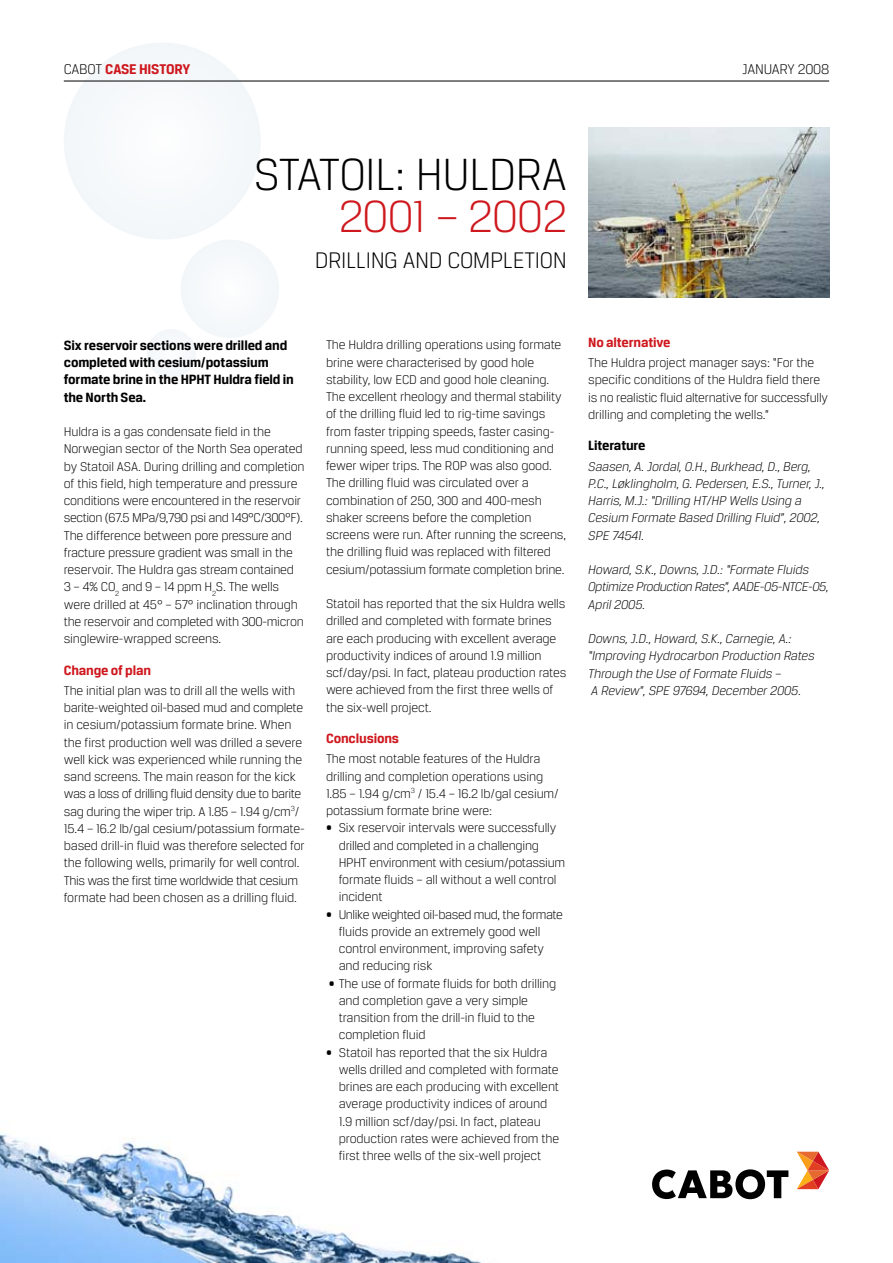
<style>
.page{position:relative;width:893px;height:1263px;background:#fff}
.page>*{position:absolute;margin:0;border:0;box-sizing:border-box;transform-origin:0 0}
.t1{font:300 48px "Breuer Text";letter-spacing:-.015em;color:#000}
.t2{font:300 48px "Breuer Text";letter-spacing:-.015em;color:#ce181e}
.t3{font:300 24px "Breuer Text";letter-spacing:-.015em;color:#000}
.t4{font:700 15px "Breuer Text";letter-spacing:-.015em;color:#ce181e}
.t5{font:300 15px "Breuer Text";letter-spacing:-.015em;color:#000}
.t6{font:700 14.25px/17.2px "Breuer Text";letter-spacing:-.01em;color:#000}
.t7{font:700 14.25px "Breuer Text";letter-spacing:-.01em;color:#ce181e}
.t8{font:300 13.5px/17.2px "Breuer Text";letter-spacing:-.01em;color:#000}
.t9{font:italic 300 13.5px/17.2px "Breuer Text";letter-spacing:-.01em;color:#000}
.t10{font:italic 300 13.5px/17.2px "Breuer Text";letter-spacing:-.03em;color:#000}
.s1{font-weight:300;color:#000}
</style>
<div class="page">
<div style="left:64px;top:43px;width:197px;height:197px;background:#f5f8fa;border-radius:50%"></div>
<div style="left:181px;top:240px;width:98px;height:98px;background:#f5f8fa;border-radius:50%"></div>
<div style="left:147px;top:329px;width:49px;height:49px;background:#f5f9fa;border-radius:50%"></div>
<img style="left:0;top:1132px;width:667px;height:131px">
<svg style="left:797px;top:1152px;width:32px;height:37px"></svg>
<svg style="left:652px;top:1169px;width:136px;height:30px"></svg>
<img style="left:588px;top:128px;width:241px;height:170px">
<hr style="left:64px;top:81px;width:765px;height:1px;background:#000">
<p class="t4" style="left:64px;top:61px;width:128px"><span class="s1">Cabot</span> Case history</p>
<p class="t5" style="left:742px;top:61px;width:88px">January 2008</p>
<h1 class="t1" style="left:254px;top:149px;width:315px">STATOIL: HULDRA</h1>
<h1 class="t2" style="left:339px;top:191px;width:230px">2001 – 2002</h1>
<h2 class="t3" style="left:315px;top:247px;width:23px">Drilli</h2>
<h2 class="t3" style="left:371px;top:247px;width:198px">ng and completion</h2>
<p class="t6" style="left:64px;top:336px;width:232px">Six reservoir sections were drilled and completed with cesium/potassium formate brine in the HPHT Huldra field in the North Sea.</p>
<p class="t8" style="left:64px;top:423px;width:242px">Huldra is a gas condensate field in the Norwegian sector of the North Sea operated by Statoil ASA. During drilling and completion of this field, high temperature and pressure conditions were encountered in the reservoir section (67.5 MPa/9,790 psi and 149°C/300°F).<br>The difference between pore pressure and fracture pressure gradient was small in the reservoir. The Huldra gas stream contained<br>3 – 4% CO<sub>2</sub> and 9 – 14 ppm H<sub>2</sub>S. The wells were drilled at 45° – 57° inclination through the reservoir and completed with 300-micron singlewire-wrapped screens.</p>
<p class="t7" style="left:64px;top:662px;width:89px">Change of plan</p>
<p class="t8" style="left:64px;top:682px;width:242px">The initial plan was to drill all the wells with barite-weighted oil-based mud and complete in cesium/potassium formate brine. When the first production well was drilled a severe well kick was experienced while running the sand screens. The main reason for the kick was a loss of drilling fluid density due to barite sag during the wiper trip. A 1.85 – 1.94 g/cm<sup>3</sup>/ 15.4 – 16.2 lb/gal cesium/potassium formate&shy;based drill-in fluid was therefore selected for the following wells, primarily for well control.<br>This was the first time worldwide that cesium formate had been chosen as a drilling fluid.</p>
<p class="t8" style="left:326px;top:336px;width:242px">The Huldra drilling operations using formate brine were characterised by good hole stability, low ECD and good hole cleaning.<br>The excellent rheology and thermal stability of the drilling fluid led to rig-time savings from faster tripping speeds, faster casing&shy;running speed, less mud conditioning and fewer wiper trips. The ROP was also good.<br>The drilling fluid was circulated over a combination of 250, 300 and 400-mesh shaker screens before the completion screens were run. After running the screens, the drilling fluid was replaced with filtered cesium/potassium formate completion brine.</p>
<p class="t8" style="left:326px;top:595px;width:242px">Statoil has reported that the six Huldra wells drilled and completed with formate brines are each producing with excellent average productivity indices of around 1.9 million scf/day/psi. In fact, plateau production rates were achieved from the first three wells of the six-well project.</p>
<p class="t7" style="left:326px;top:731px;width:75px">Conclusions</p>
<p class="t8" style="left:326px;top:750px;width:234px">The most notable features of the Huldra drilling and completion operations using 1.85 – 1.94 g/cm<sup>3</sup> / 15.4 – 16.2 lb/gal cesium/ potassium formate brine were:</p>
<p class="t8" style="left:339px;top:819px;width:228px;text-indent:-13px">• Six reservoir intervals were successfully drilled and completed in a challenging HPHT environment with cesium/potassium formate fluids – all without a well control incident</p>
<p class="t8" style="left:339px;top:905px;width:226px;text-indent:-13px">• Unlike weighted oil-based mud, the formate fluids provide an extremely good well control environment, improving safety and reducing risk</p>
<p class="t8" style="left:339px;top:974px;width:219px;text-indent:-10px">• The use of formate fluids for both drilling and completion gave a very simple transition from the drill-in fluid to the completion fluid</p>
<p class="t8" style="left:339px;top:1043px;width:222px;text-indent:-13px">• Statoil has reported that the six Huldra wells drilled and completed with formate brines are each producing with excellent average productivity indices of around 1.9 million scf/day/psi. In fact, plateau production rates were achieved from the first three wells of the six-well project</p>
<p class="t7" style="left:588px;top:334px;width:84px">No alternative</p>
<p class="t8" style="left:588px;top:354px;width:241px">The Huldra project manager says: “For the specific conditions of the Huldra field there is no realistic fluid alternative for successfully drilling and completing the wells.”</p>
<p class="t6" style="left:588px;top:437px;width:59px">Literature</p>
<p class="t9" style="left:588px;top:457px;width:238px">Saasen, A. Jordal, O.H., Burkhead, D., Berg, P.C., Løklingholm, G. Pedersen, E.S., Turner, J., Harris, M.J.: “Drilling HT/HP Wells Using a Cesium Formate Based Drilling Fluid”, 2002, SPE 74541.</p>
<p class="t10" style="left:588px;top:561px;width:242px">Howard, S.K., Downs, J.D.: “Formate Fluids<br>Optimize Production Rates”, AADE-05-NTCE-05,<br>April 2005.</p>
<p class="t9" style="left:588px;top:630px;width:228px">Downs, J.D., Howard, S.K., Carnegie, A.: “Improving Hydrocarbon Production Rates Through the Use of Formate Fluids –<br>A Review”, SPE 97694, December 2005.</p>
</div>
